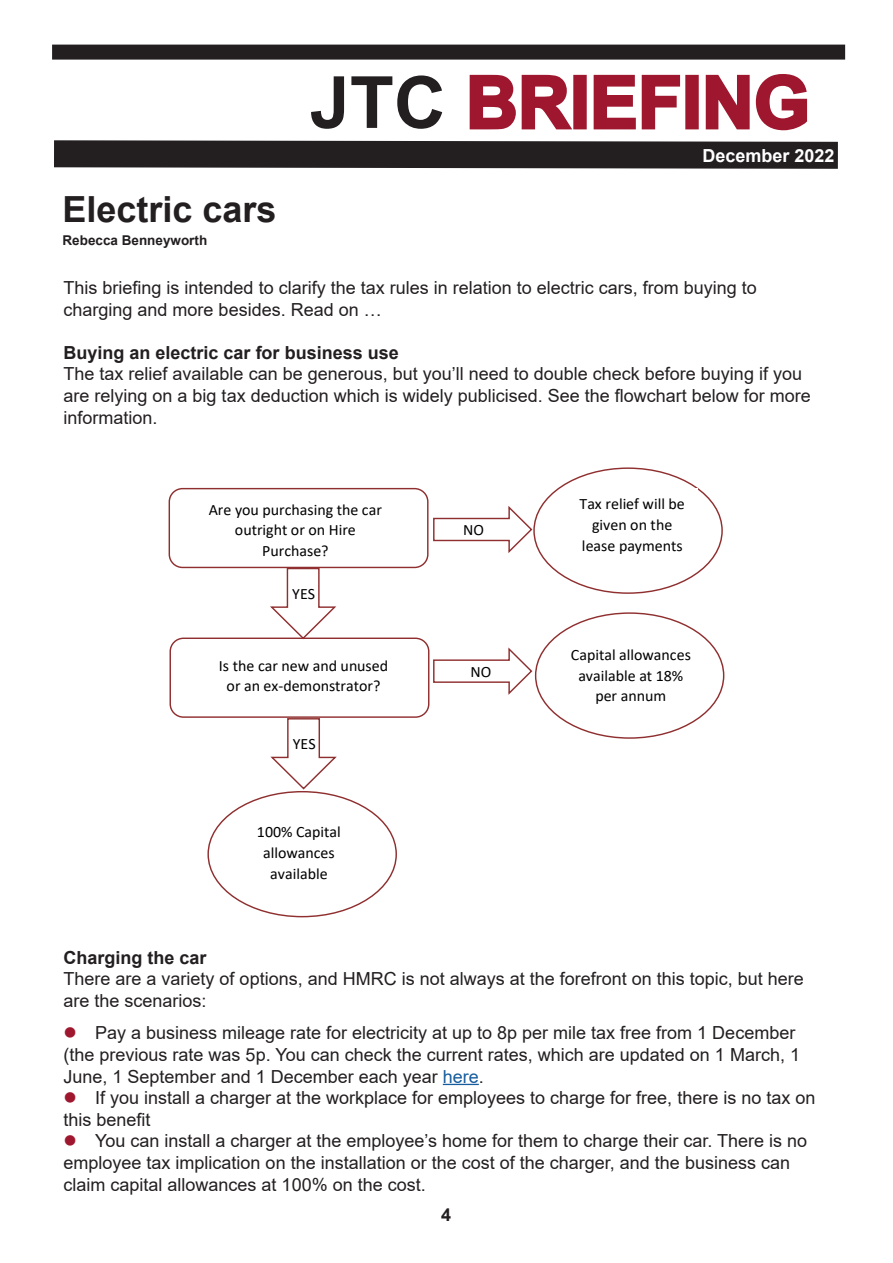
<style>
.page{position:relative;width:893px;height:1263px;background:#fff}
.page>*{position:absolute;margin:0;border:0;box-sizing:border-box;transform-origin:0 0}
.t1{font:700 72px "Arial";color:#9f172e}
.t2{font:700 36px "Arial";color:#231f20}
.t3{font:18px/21.6px "Arial";color:#231f20}
.t4{font:700 18px "Arial";color:#231f20}
.t5{font:700 18px "Arial";color:#fff}
.t6{font:15.75px/20.7px "Calibri";color:#000;text-align:center}
.t7{font:700 13.5px "Arial";color:#231f20}
.s1{color:#231f20}
.s2{color:#9f172e}
.s3{color:#175d9e}
</style>
<div class="page">
<hr style="left:443px;top:1084px;width:36px;height:1px;background:#175d9e">
<svg style="left:469px;top:74px;width:106px;height:53px"></svg>
<div style="left:573px;top:75px;width:14px;height:54px;border:3px solid #9f172e"></div>
<svg style="left:593px;top:74px;width:88px;height:53px"></svg>
<div style="left:685px;top:75px;width:14px;height:54px;border:3px solid #9f172e"></div>
<svg style="left:705px;top:74px;width:103px;height:53px"></svg>
<div style="left:52px;top:45px;width:793px;height:15px;background:#231f20"></div>
<svg style="left:54px;top:127px;width:784px;height:42px"></svg>
<div style="left:169px;top:488px;width:259px;height:80px;border:1px solid #8f2f2f;border-radius:13px"></div>
<div style="left:170px;top:637px;width:259px;height:81px;border:1px solid #8f2f2f;border-radius:13px"></div>
<svg style="left:270px;top:567px;width:68px;height:73px"></svg>
<svg style="left:270px;top:717px;width:68px;height:73px"></svg>
<svg style="left:433px;top:506px;width:100px;height:47px"></svg>
<svg style="left:433px;top:647px;width:100px;height:48px"></svg>
<p class="t2" style="left:63px;top:184px;width:216px">Electric cars</p>
<p class="t7" style="left:63px;top:231px;width:146px">Rebecca Benneyworth</p>
<p class="t1" style="left:310px;top:52px;width:502px"><span class="s1">JTC</span> BRIEFING</p>
<p class="t5" style="left:702px;top:143px;width:134px">December 2022</p>
<p class="t3" style="left:64px;top:277px;width:695px">This briefing is intended to clarify the tax rules in relation to electric cars, from buying to</p>
<p class="t3" style="left:64px;top:298px;width:320px">charging and more besides. Read on …</p>
<p class="t4" style="left:64px;top:340px;width:337px">Buying an electric car for business use</p>
<p class="t3" style="left:64px;top:363px;width:749px">The tax relief available can be generous, but you’ll need to double check before buying if you are relying on a big tax deduction which is widely publicised. See the flowchart below for more information.</p>
<p class="t6" style="left:209px;top:499px;width:175px">Are you purchasing the car outright or on Hire<br>Purchase?</p>
<p class="t6" style="left:292px;top:583px;width:24px">YES</p>
<p class="t6" style="left:463px;top:519px;width:22px">NO</p>
<p class="t6" style="left:219px;top:655px;width:171px">Is the car new and unused or an ex-demonstrator?</p>
<p class="t6" style="left:471px;top:661px;width:22px">NO</p>
<p class="t6" style="left:293px;top:733px;width:24px">YES</p>
<p class="t6" style="left:257px;top:821px;width:85px">100% Capital allowances available</p>
<p class="t6" style="left:580px;top:493px;width:107px">Tax relief will be given on the lease payments</p>
<p class="t6" style="left:571px;top:644px;width:122px">Capital allowances available at 18% per annum</p>
<p class="t4" style="left:64px;top:945px;width:145px">Charging the car</p>
<p class="t3" style="left:64px;top:968px;width:742px">There are a variety of options, and HMRC is not always at the forefront on this topic, but here are the scenarios:</p>
<p class="t3" style="left:64px;top:1022px;width:738px"><span class="s2">●</span> Pay a business mileage rate for electricity at up to 8p per mile tax free from 1 December (the previous rate was 5p. You can check the current rates, which are updated on 1 March, 1<br>June, 1 September and 1 December each year <span class="s3">here</span>.</p>
<p class="t3" style="left:64px;top:1087px;width:753px"><span class="s2">●</span> If you install a charger at the workplace for employees to charge for free, there is no tax on this benefit</p>
<p class="t3" style="left:64px;top:1130px;width:745px"><span class="s2">●</span> You can install a charger at the employee’s home for them to charge their car. There is no employee tax implication on the installation or the cost of the charger, and the business can claim capital allowances at 100% on the cost.</p>
<p class="t4" style="left:441px;top:1201px;width:12px">4</p>
</div>
